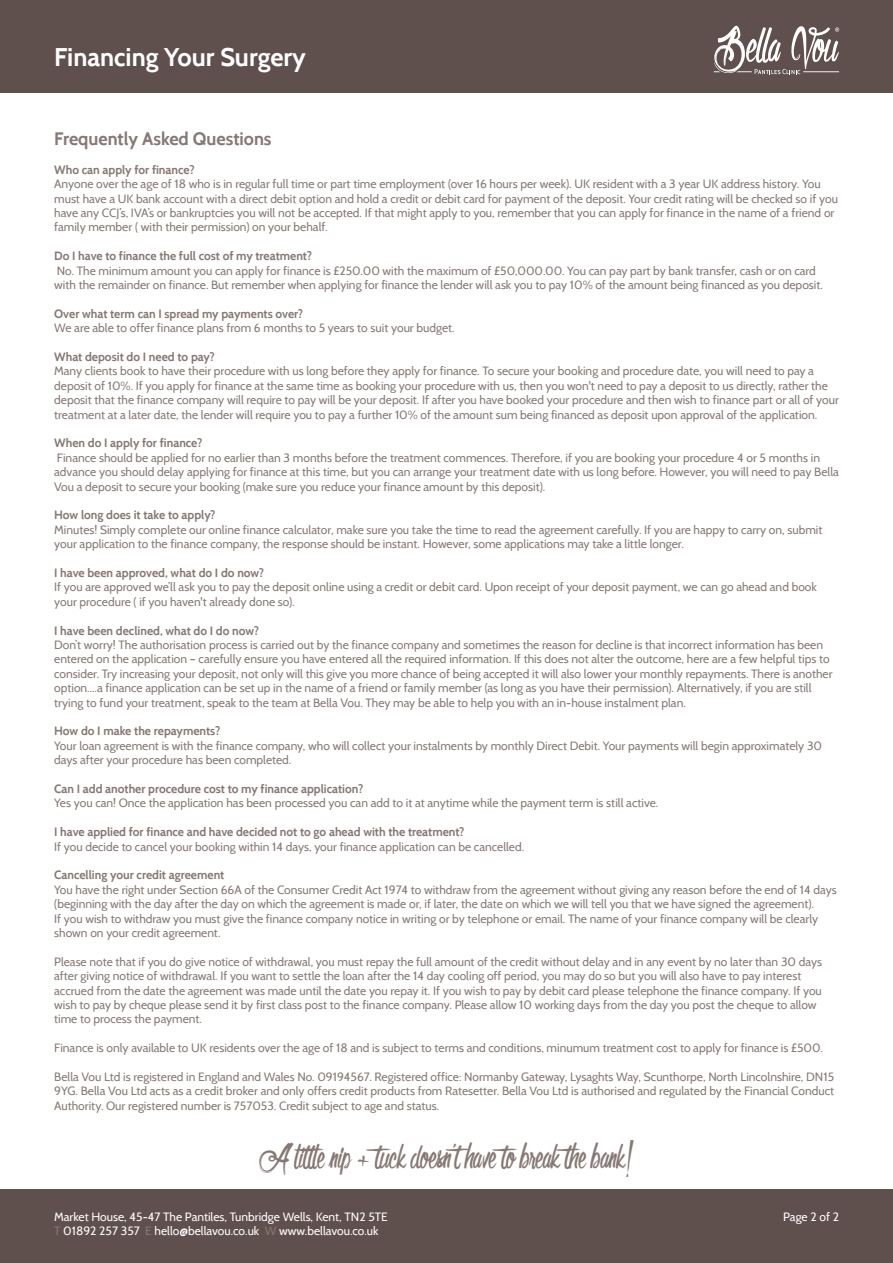
<style>
.page{position:relative;width:893px;height:1263px;background:#fff}
.page>*{position:absolute;margin:0;border:0;box-sizing:border-box;transform-origin:0 0}
.t1{font:45px "Olympic Branding";color:#877874}
.t2{font:700 25.5px "Cabin";color:#fff}
.t3{font:700 18px "Cabin";color:#877874}
.t4{font:12px/14.4px "Cabin";color:#877874}
.t5{font:700 12px "Cabin";color:#877874}
.t6{font:12px/14.4px "Cabin";color:#fff}
.s1{color:#877874}
</style>
<div class="page">
<div style="left:0;top:0;width:893px;height:93px;background:#60504d"></div>
<svg style="left:714px;top:26px;width:125px;height:48px"></svg>
<div style="left:0;top:1189px;width:893px;height:74px;background:#60504d"></div>
<h2 class="t2" style="left:54px;top:47px;width:253px">Financing Your Surgery</h2>
<h3 class="t3" style="left:54px;top:131px;width:219px">Frequently Asked Questions</h3>
<p class="t5" style="left:54px;top:165px;width:142px">Who can apply for finance?</p>
<p class="t4" style="left:54px;top:178px;width:785px">Anyone over the age of 18 who is in regular full time or part time employment (over 16 hours per week). UK resident with a 3 year UK address history. You must have a UK bank account with a direct debit option and hold a credit or debit card for payment of the deposit. Your credit rating will be checked so if you have any CCJ’s, IVA’s or bankruptcies you will not be accepted. If that might apply to you, remember that you can apply for finance in the name of a friend or family member ( with their permission) on your behalf.</p>
<p class="t5" style="left:54px;top:251px;width:259px">Do I have to finance the full cost of my treatment?</p>
<p class="t4" style="left:54px;top:264px;width:770px">No. The minimum amount you can apply for finance is £250.00 with the maximum of £50,000.00. You can pay part by bank transfer, cash or on card with the remainder on finance. But remember when applying for finance the lender will ask you to pay 10% of the amount being financed as you deposit.</p>
<p class="t5" style="left:54px;top:309px;width:250px">Over what term can I spread my payments over?</p>
<p class="t4" style="left:54px;top:322px;width:402px">We are able to offer finance plans from 6 months to 5 years to suit your budget.</p>
<p class="t5" style="left:54px;top:352px;width:162px">What deposit do I need to pay?</p>
<p class="t4" style="left:54px;top:365px;width:786px">Many clients book to have their procedure with us long before they apply for finance. To secure your booking and procedure date, you will need to pay a deposit of 10%. If you apply for finance at the same time as booking your procedure with us, then you won't need to pay a deposit to us directly, rather the deposit that the finance company will require to pay will be your deposit. If after you have booked your procedure and then wish to finance part or all of your treatment at a later date, the lender will require you to pay a further 10% of the amount sum being financed as deposit upon approval of the application.</p>
<p class="t5" style="left:54px;top:438px;width:150px">When do I apply for finance?</p>
<p class="t4" style="left:54px;top:452px;width:786px">Finance should be applied for no earlier than 3 months before the treatment commences. Therefore, if you are booking your procedure 4 or 5 months in advance you should delay applying for finance at this time, but you can arrange your treatment date with us long before. However, you will need to pay Bella<br>Vou a deposit to secure your booking (make sure you reduce your finance amount by this deposit).</p>
<p class="t5" style="left:54px;top:510px;width:163px">How long does it take to apply?</p>
<p class="t4" style="left:54px;top:524px;width:770px">Minutes! Simply complete our online finance calculator, make sure you take the time to read the agreement carefully. If you are happy to carry on, submit your application to the finance company, the response should be instant. However, some applications may take a little longer.</p>
<p class="t5" style="left:54px;top:568px;width:211px">I have been approved, what do I do now?</p>
<p class="t4" style="left:54px;top:581px;width:764px">If you are approved we’ll ask you to pay the deposit online using a credit or debit card. Upon receipt of your deposit payment, we can go ahead and book your procedure ( if you haven't already done so).</p>
<p class="t5" style="left:54px;top:626px;width:206px">I have been declined, what do I do now?</p>
<p class="t4" style="left:54px;top:639px;width:780px">Don’t worry! The authorisation process is carried out by the finance company and sometimes the reason for decline is that incorrect information has been entered on the application – carefully ensure you have entered all the required information. If this does not alter the outcome, here are a few helpful tips to consider. Try increasing your deposit, not only will this give you more chance of being accepted it will also lower your monthly repayments. There is another option....a finance application can be set up in the name of a friend or family member (as long as you have their permission). Alternatively, if you are still trying to fund your treatment, speak to the team at Bella Vou. They may be able to help you with an in-house instalment plan.</p>
<p class="t5" style="left:54px;top:726px;width:168px">How do I make the repayments?</p>
<p class="t4" style="left:54px;top:740px;width:769px">Your loan agreement is with the finance company, who will collect your instalments by monthly Direct Debit. Your payments will begin approximately 30 days after your procedure has been completed.</p>
<p class="t5" style="left:54px;top:784px;width:311px">Can I add another procedure cost to my finance application?</p>
<p class="t4" style="left:54px;top:797px;width:606px">Yes you can! Once the application has been processed you can add to it at anytime while the payment term is still active.</p>
<p class="t5" style="left:54px;top:827px;width:412px">I have applied for finance and have decided not to go ahead with the treatment?</p>
<p class="t4" style="left:54px;top:840px;width:471px">If you decide to cancel your booking within 14 days, your finance application can be cancelled.</p>
<p class="t5" style="left:54px;top:870px;width:172px">Cancelling your credit agreement</p>
<p class="t4" style="left:54px;top:884px;width:784px">You have the right under Section 66A of the Consumer Credit Act 1974 to withdraw from the agreement without giving any reason before the end of 14 days (beginning with the day after the day on which the agreement is made or, if later, the date on which we will tell you that we have signed the agreement).<br>If you wish to withdraw you must give the finance company notice in writing or by telephone or email. The name of your finance company will be clearly shown on your credit agreement.</p>
<p class="t4" style="left:54px;top:956px;width:769px">Please note that if you do give notice of withdrawal, you must repay the full amount of the credit without delay and in any event by no later than 30 days after giving notice of withdrawal. If you want to settle the loan after the 14 day cooling off period, you may do so but you will also have to pay interest accrued from the date the agreement was made until the date you repay it. If you wish to pay by debit card please telephone the finance company. If you wish to pay by cheque please send it by first class post to the finance company. Please allow 10 working days from the day you post the cheque to allow time to process the payment.</p>
<p class="t4" style="left:54px;top:1042px;width:770px">Finance is only available to UK residents over the age of 18 and is subject to terms and conditions, minumum treatment cost to apply for finance is £500.</p>
<p class="t4" style="left:54px;top:1071px;width:781px;text-align:justify">Bella Vou Ltd is registered in England and Wales No. 09194567. Registered office: Normanby Gateway, Lysaghts Way, Scunthorpe, North Lincolnshire, DN15<br>9YG. Bella Vou Ltd acts as a credit broker and only offers credit products from Ratesetter. Bella Vou Ltd is authorised and regulated by the Financial Conduct Authority. Our registered number is 757053. Credit subject to age and status.</p>
<h1 class="t1" style="left:259px;top:1140px;width:377px">A little nip + tuck doesn't have to break the bank!</h1>
<p class="t6" style="left:54px;top:1210px;width:335px">Market House, 45-47 The Pantiles, Tunbridge Wells, Kent, TN2 5TE<br><span class="s1">T</span> 01892 257 357 <span class="s1">E</span> hello@bellavou.co.uk <span class="s1">W</span> www.bellavou.co.uk</p>
<p class="t6" style="left:783px;top:1210px;width:57px">Page 2 of 2</p>
</div>
